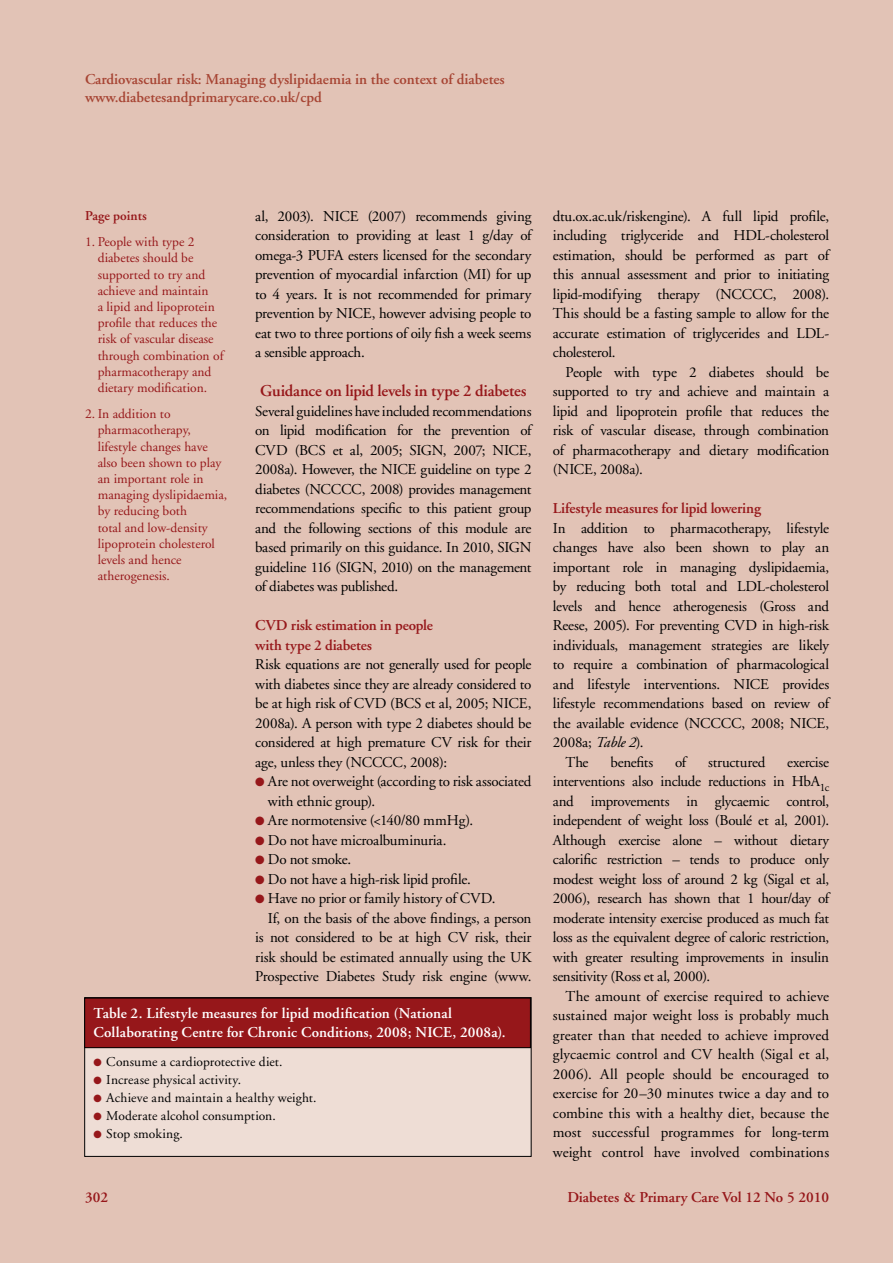
<style>
.page{position:relative;width:893px;height:1263px;background:#e2c3b6}
.page>*{position:absolute;margin:0;border:0;box-sizing:border-box;transform-origin:0 0}
.t1{font:600 16.5px "Adobe Garamond";letter-spacing:-.015em;color:#96171a}
.t2{font:15px/19.5px "Adobe Garamond";letter-spacing:-.01em;color:#000;text-align:justify}
.t3{font:600 15px/19.5px "Adobe Garamond";letter-spacing:-.005em;color:#96171a}
.t4{font:600 15px/19.5px "Adobe Garamond";letter-spacing:.005em;color:#fff}
.t5{font:600 15px/18px "Adobe Garamond";color:#a74534}
.t6{font:13.5px/16.2px "Adobe Garamond";color:#96171a}
.t7{font:13.5px "Adobe Garamond";letter-spacing:.005em;color:#000}
.t8{font:600 13.5px "Adobe Garamond";color:#96171a}
.s1{color:#96171a}
.s2{font-style:italic}
</style>
<div class="page">
<div style="left:85px;top:997px;width:446px;height:159px;background:#eeddd5"></div>
<div style="left:84px;top:997px;width:447px;height:160px;border:1px solid #000"></div>
<div style="left:85px;top:998px;width:445px;height:50px;background:#96171a"></div>
<div style="left:84px;top:998px;width:447px;height:50px;border:1px solid #000"></div>
<p class="t5" style="left:85px;top:71px;width:421px">Cardiovascular risk: Managing dyslipidaemia in the context of diabetes www.diabetesandprimarycare.co.uk/cpd</p>
<p class="t8" style="left:85px;top:208px;width:63px">Page points</p>
<p class="t6" style="left:98px;top:234px;width:127px;text-indent:-13px">1. People with type 2 diabetes should be supported to try and achieve and maintain<br>a lipid and lipoprotein profile that reduces the risk of vascular disease through combination of pharmacotherapy and dietary modification.</p>
<p class="t6" style="left:98px;top:406px;width:131px;text-indent:-13px">2. In addition to pharmacotherapy, lifestyle changes have also been shown to play an important role in managing dyslipidaemia, by reducing both<br>total and low-density lipoprotein cholesterol levels and hence atherogenesis.</p>
<p class="t2" style="left:255px;top:207px;width:278px">al, 2003). NICE (2007) recommends giving consideration to providing at least 1 g/day of omega-3 PUFA esters licensed for the secondary prevention of myocardial infarction (MI) for up to 4 years. It is not recommended for primary prevention by NICE, however advising people to eat two to three portions of oily fish a week seems a sensible approach.</p>
<p class="t1" style="left:260px;top:382px;width:268px">Guidance on lipid levels in type 2 diabetes</p>
<p class="t2" style="left:255px;top:402px;width:278px">Several guidelines have included recommendations on lipid modification for the prevention of CVD (BCS et al, 2005; SIGN, 2007; NICE, 2008a). However, the NICE guideline on type 2 diabetes (NCCCC, 2008) provides management recommendations specific to this patient group and the following sections of this module are based primarily on this guidance. In 2010, SIGN guideline 116 (SIGN, 2010) on the management of diabetes was published.</p>
<p class="t3" style="left:255px;top:616px;width:179px">CVD risk estimation in people with type 2 diabetes</p>
<p class="t2" style="left:255px;top:655px;width:278px">Risk equations are not generally used for people with diabetes since they are already considered to be at high risk of CVD (BCS et al, 2005; NICE, 2008a). A person with type 2 diabetes should be considered at high premature CV risk for their age, unless they (NCCCC, 2008):</p>
<p class="t2" style="left:268px;top:772px;width:265px;text-indent:-13px"><span class="s1">●</span> Are not overweight (according to risk associated with ethnic group).</p>
<p class="t2" style="left:255px;top:811px;width:220px"><span class="s1">●</span> Are normotensive (&lt;140/80 mmHg).</p>
<p class="t2" style="left:255px;top:831px;width:193px"><span class="s1">●</span> Do not have microalbuminuria.</p>
<p class="t2" style="left:255px;top:850px;width:98px"><span class="s1">●</span> Do not smoke.</p>
<p class="t2" style="left:255px;top:870px;width:217px"><span class="s1">●</span> Do not have a high-risk lipid profile.</p>
<p class="t2" style="left:255px;top:889px;width:242px"><span class="s1">●</span> Have no prior or family history of CVD.</p>
<p class="t2" style="left:268px;top:909px;width:265px">If, on the basis of the above findings, a person</p>
<p class="t2" style="left:255px;top:928px;width:278px">is not considered to be at high CV risk, their</p>
<p class="t2" style="left:255px;top:948px;width:278px">risk should be estimated annually using the UK</p>
<p class="t2" style="left:255px;top:967px;width:278px">Prospective Diabetes Study risk engine (www.</p>
<p class="t4" style="left:94px;top:1004px;width:414px">Table 2. Lifestyle measures for lipid modification (National<br>Collaborating Centre for Chronic Conditions, 2008; NICE, 2008a).</p>
<p class="t7" style="left:94px;top:1055px;width:191px"><span class="s1">●</span> Consume a cardioprotective diet.</p>
<p class="t7" style="left:94px;top:1073px;width:149px"><span class="s1">●</span> Increase physical activity.</p>
<p class="t7" style="left:94px;top:1091px;width:225px"><span class="s1">●</span> Achieve and maintain a healthy weight.</p>
<p class="t7" style="left:94px;top:1109px;width:184px"><span class="s1">●</span> Moderate alcohol consumption.</p>
<p class="t7" style="left:94px;top:1127px;width:91px"><span class="s1">●</span> Stop smoking.</p>
<p class="t2" style="left:553px;top:207px;width:278px">dtu.ox.ac.uk/riskengine). A full lipid profile, including triglyceride and HDL-cholesterol estimation, should be performed as part of this annual assessment and prior to initiating lipid-modifying therapy (NCCCC, 2008).<br>This should be a fasting sample to allow for the accurate estimation of triglycerides and LDL&shy;cholesterol.</p>
<p class="t2" style="left:553px;top:363px;width:278px;text-indent:13px">People with type 2 diabetes should be supported to try and achieve and maintain a lipid and lipoprotein profile that reduces the risk of vascular disease, through combination of pharmacotherapy and dietary modification (NICE, 2008a).</p>
<p class="t3" style="left:553px;top:499px;width:210px">Lifestyle measures for lipid lowering</p>
<p class="t2" style="left:553px;top:519px;width:278px">In addition to pharmacotherapy, lifestyle</p>
<p class="t2" style="left:553px;top:538px;width:278px">changes have also been shown to play an</p>
<p class="t2" style="left:553px;top:558px;width:278px">important role in managing dyslipidaemia,</p>
<p class="t2" style="left:553px;top:577px;width:278px">by reducing both total and LDL-cholesterol</p>
<p class="t2" style="left:553px;top:597px;width:278px">levels and hence atherogenesis (Gross and</p>
<p class="t2" style="left:553px;top:616px;width:278px">Reese, 2005). For preventing CVD in high-risk</p>
<p class="t2" style="left:553px;top:636px;width:278px">individuals, management strategies are likely</p>
<p class="t2" style="left:553px;top:655px;width:278px">to require a combination of pharmacological</p>
<p class="t2" style="left:553px;top:675px;width:278px">and lifestyle interventions. NICE provides</p>
<p class="t2" style="left:553px;top:694px;width:278px">lifestyle recommendations based on review of</p>
<p class="t2" style="left:553px;top:714px;width:278px">the available evidence (NCCCC, 2008; NICE,</p>
<p class="t2" style="left:553px;top:733px;width:92px">2008a; <span class="s2">Table 2</span>).</p>
<p class="t2" style="left:566px;top:753px;width:25px">The</p>
<p class="t2" style="left:610px;top:753px;width:44px">benefits</p>
<p class="t2" style="left:675px;top:753px;width:13px">of</p>
<p class="t2" style="left:708px;top:753px;width:59px">structured</p>
<p class="t2" style="left:553px;top:753px;width:278px;text-indent:234px">exercise interventions also include reductions in HbA<sub>1c </sub>and improvements in glycaemic control, independent of weight loss (Boulé et al, 2001).<br>Although exercise alone – without dietary calorific restriction – tends to produce only modest weight loss of around 2 kg (Sigal et al, 2006), research has shown that 1 hour/day of moderate intensity exercise produced as much fat loss as the equivalent degree of caloric restriction, with greater resulting improvements in insulin sensitivity (Ross et al, 2000).</p>
<p class="t2" style="left:553px;top:987px;width:278px;text-indent:13px">The amount of exercise required to achieve sustained major weight loss is probably much greater than that needed to achieve improved glycaemic control and CV health (Sigal et al, 2006). All people should be encouraged to exercise for 20–30 minutes twice a day and to combine this with a healthy diet, because the most successful programmes for long-term weight control have involved combinations</p>
<p class="t3" style="left:85px;top:1187px;width:24px">302</p>
<p class="t3" style="left:567px;top:1187px;width:263px">Diabetes &amp; Primary Care Vol 12 No 5 2010</p>
</div>
